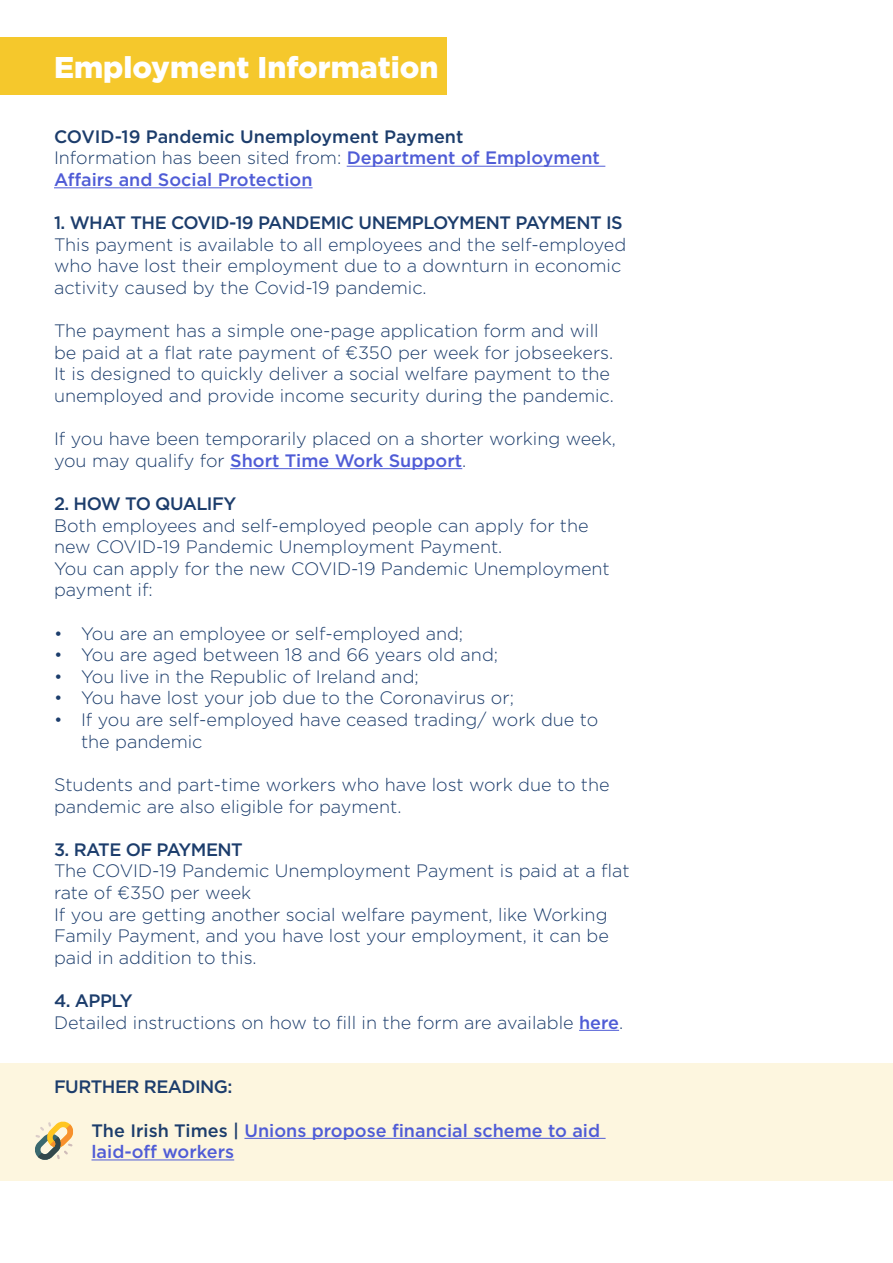
<style>
.page{position:relative;width:893px;height:1263px;background:#fff}
.page>*{position:absolute;margin:0;border:0;box-sizing:border-box;transform-origin:0 0}
.t1{font:900 30px "Gotham";color:#fff}
.t2{font:300 18px/21.6px "Gotham";color:#1c3d6c}
.t3{font:500 18px/21.6px "Gotham";color:#4f5cd6}
.t4{font:500 18px "Gotham";letter-spacing:-.03em;color:#1c3d6c}
.s1{color:#1c3d6c}
.s2{font-weight:300;color:#1c3d6c}
.s3{font-weight:500;color:#4f5cd6}
.s4{font-weight:500}
</style>
<div class="page">
<div style="left:0;top:1063px;width:893px;height:117px;background:#fdf6df"></div>
<div style="left:0;top:38px;width:446px;height:57px;background:#f5c82c"></div>
<hr style="left:347px;top:166px;width:258px;height:1px;background:#4f5cd6">
<hr style="left:54px;top:187px;width:259px;height:1px;background:#4f5cd6">
<hr style="left:230px;top:468px;width:232px;height:1px;background:#4f5cd6">
<hr style="left:579px;top:1030px;width:40px;height:1px;background:#4f5cd6">
<hr style="left:244px;top:1138px;width:362px;height:1px;background:#4f5cd6">
<hr style="left:92px;top:1159px;width:142px;height:1px;background:#4f5cd6">
<svg style="left:35px;top:1121px;width:38px;height:39px"></svg>
<h1 class="t1" style="left:54px;top:47px;width:386px">Employment Information</h1>
<p class="t3" style="left:54px;top:125px;width:547px"><span class="s1">COVID-19 Pandemic Unemployment Payment<br></span><span class="s2">Information has been sited from:</span> Department of Employment<br>Affairs and Social Protection</p>
<p class="t4" style="left:54px;top:211px;width:570px">1. WHAT THE COVID-19 PANDEMIC UNEMPLOYMENT PAYMENT IS</p>
<p class="t2" style="left:54px;top:233px;width:574px">This payment is available to all employees and the self-employed who have lost their employment due to a downturn in economic activity caused by the Covid-19 pandemic.</p>
<p class="t2" style="left:54px;top:320px;width:561px">The payment has a simple one-page application form and will be paid at a flat rate payment of €350 per week for jobseekers.<br>It is designed to quickly deliver a social welfare payment to the unemployed and provide income security during the pandemic.</p>
<p class="t2" style="left:54px;top:428px;width:564px">If you have been temporarily placed on a shorter working week, you may qualify for <span class="s3">Short Time Work Support</span>.</p>
<p class="t4" style="left:54px;top:492px;width:184px">2. HOW TO QUALIFY</p>
<p class="t2" style="left:54px;top:514px;width:557px">Both employees and self-employed people can apply for the new COVID-19 Pandemic Unemployment Payment.<br>You can apply for the new COVID-19 Pandemic Unemployment payment if:</p>
<p class="t2" style="left:54px;top:622px;width:411px">• You are an employee or self-employed and;</p>
<p class="t2" style="left:54px;top:644px;width:446px">• You are aged between 18 and 66 years old and;</p>
<p class="t2" style="left:54px;top:665px;width:366px">• You live in the Republic of Ireland and;</p>
<p class="t2" style="left:54px;top:687px;width:461px">• You have lost your job due to the Coronavirus or;</p>
<p class="t2" style="left:81px;top:708px;width:519px;text-indent:-27px">• If you are self-employed have ceased trading/ work due to the pandemic</p>
<p class="t2" style="left:54px;top:773px;width:557px">Students and part-time workers who have lost work due to the pandemic are also eligible for payment.</p>
<p class="t4" style="left:54px;top:837px;width:190px">3. RATE OF PAYMENT</p>
<p class="t2" style="left:54px;top:860px;width:577px">The COVID-19 Pandemic Unemployment Payment is paid at a flat rate of €350 per week<br>If you are getting another social welfare payment, like Working Family Payment, and you have lost your employment, it can be paid in addition to this.</p>
<p class="t2" style="left:54px;top:989px;width:571px"><span class="s4">4. APPLY<br></span>Detailed instructions on how to fill in the form are available <span class="s3">here</span>.</p>
<p class="t4" style="left:54px;top:1075px;width:180px">FURTHER READING:</p>
<p class="t3" style="left:91px;top:1119px;width:510px"><span class="s1">The Irish Times |</span> Unions propose financial scheme to aid laid-off workers</p>
</div>
